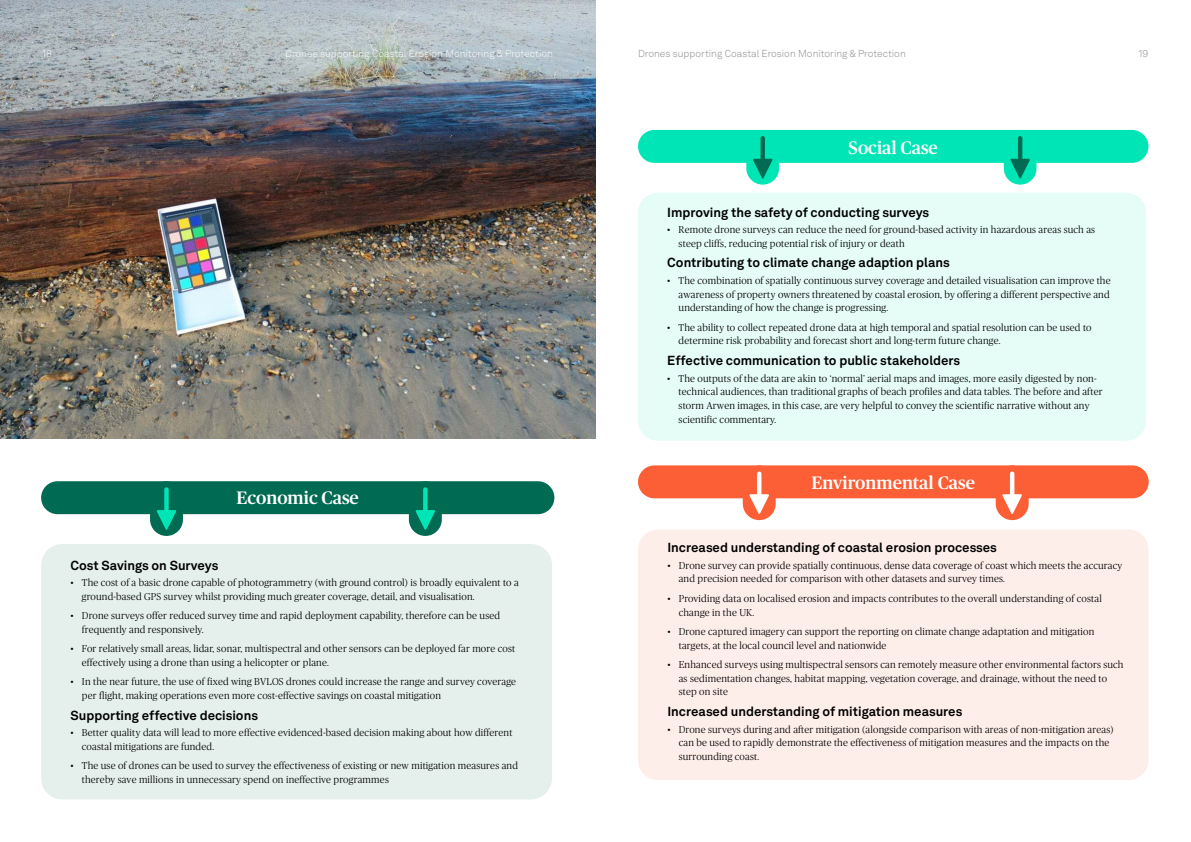
<style>
.page{position:relative;width:1191px;height:842px;background:#fff}
.page>*{position:absolute;margin:0;border:0;box-sizing:border-box;transform-origin:0 0}
.t1{font:500 18px "Publico Headline";color:#fff}
.t2{font:700 13px "Akkurat LL";color:#000}
.t3{font:300 10px/13.7px "Publico Headline";letter-spacing:.02em;color:#000}
.t4{font:300 10px "Akkurat LL";color:#fff}
.t5{font:300 10px "Akkurat LL";color:#8c878e}
</style>
<div class="page">
<img style="left:0;top:0;width:595px;height:438px">
<div style="left:41px;top:544px;width:511px;height:255px;background:#e5f0ed;border-radius:21px"></div>
<div style="left:41px;top:481px;width:513px;height:33px;background:#006a52;border-radius:16px"></div>
<div style="left:150px;top:481px;width:33px;height:55px;background:#006a52;border-radius:16px"></div>
<div style="left:164px;top:487px;width:5px;height:32px;background:#00e5b5;border-radius:2px"></div>
<svg style="left:156px;top:510px;width:20px;height:20px"></svg>
<div style="left:409px;top:481px;width:33px;height:55px;background:#006a52;border-radius:16px"></div>
<svg style="left:423px;top:487px;width:4px;height:32px"></svg>
<svg style="left:415px;top:510px;width:20px;height:20px"></svg>
<div style="left:638px;top:130px;width:510px;height:33px;background:#00e5b5;border-radius:16px"></div>
<div style="left:746px;top:130px;width:33px;height:55px;background:#00e5b5;border-radius:16px"></div>
<div style="left:760px;top:136px;width:5px;height:32px;background:#006a52;border-radius:2px"></div>
<svg style="left:753px;top:159px;width:19px;height:20px"></svg>
<div style="left:1003px;top:130px;width:33px;height:55px;background:#00e5b5;border-radius:16px"></div>
<hr style="left:1018px;top:136px;width:4px;height:32px;background:#006a52;border-radius:2px">
<svg style="left:1010px;top:159px;width:20px;height:20px"></svg>
<div style="left:638px;top:193px;width:508px;height:248px;background:#e5fcf7;border-radius:20px"></div>
<div style="left:638px;top:530px;width:510px;height:250px;background:#feeeea;border-radius:20px"></div>
<div style="left:638px;top:465px;width:510px;height:33px;background:#fc5e35;border-radius:16px"></div>
<div style="left:995px;top:465px;width:33px;height:55px;background:#fc5e35;border-radius:16px"></div>
<hr style="left:1010px;top:471px;width:4px;height:32px;background:#fff;border-radius:2px">
<svg style="left:1002px;top:494px;width:20px;height:20px"></svg>
<div style="left:743px;top:465px;width:32px;height:55px;background:#fc5e35;border-radius:16px"></div>
<hr style="left:757px;top:471px;width:4px;height:32px;background:#fff;border-radius:2px">
<svg style="left:749px;top:494px;width:20px;height:20px"></svg>
<p class="t4" style="left:43px;top:49px;width:11px">18</p>
<p class="t5" style="left:638px;top:49px;width:269px">Drones supporting Coastal Erosion Monitoring &amp; Protection</p>
<p class="t5" style="left:1139px;top:49px;width:11px">19</p>
<p class="t4" style="left:285px;top:49px;width:269px">Drones supporting Coastal Erosion Monitoring &amp; Protection</p>
<h1 class="t1" style="left:848px;top:141px;width:91px">Social Case</h1>
<h1 class="t1" style="left:237px;top:490px;width:124px">Economic Case</h1>
<h2 class="t2" style="left:71px;top:559px;width:149px">Cost Savings on Surveys</h2>
<p class="t3" style="left:82px;top:577px;width:438px;text-indent:-11px">• The cost of a basic drone capable of photogrammetry (with ground control) is broadly equivalent to a ground-based GPS survey whilst providing much greater coverage, detail, and visualisation.</p>
<p class="t3" style="left:82px;top:610px;width:420px;text-indent:-11px">• Drone surveys offer reduced survey time and rapid deployment capability, therefore can be used frequently and responsively.</p>
<p class="t3" style="left:82px;top:643px;width:435px;text-indent:-11px">• For relatively small areas, lidar, sonar, multispectral and other sensors can be deployed far more cost effectively using a drone than using a helicopter or plane.</p>
<p class="t3" style="left:82px;top:676px;width:436px;text-indent:-11px">• In the near future, the use of fixed wing BVLOS drones could increase the range and survey coverage per flight, making operations even more cost-effective savings on coastal mitigation</p>
<h2 class="t2" style="left:71px;top:709px;width:189px">Supporting effective decisions</h2>
<p class="t3" style="left:82px;top:727px;width:432px;text-indent:-11px">• Better quality data will lead to more effective evidenced-based decision making about how different coastal mitigations are funded.</p>
<p class="t3" style="left:82px;top:760px;width:438px;text-indent:-11px">• The use of drones can be used to survey the effectiveness of existing or new mitigation measures and thereby save millions in unnecessary spend on ineffective programmes</p>
<h2 class="t2" style="left:667px;top:206px;width:263px">Improving the safety of conducting surveys</h2>
<p class="t3" style="left:678px;top:223px;width:418px;text-indent:-11px">• Remote drone surveys can reduce the need for ground-based activity in hazardous areas such as steep cliffs, reducing potential risk of injury or death</p>
<h2 class="t2" style="left:667px;top:257px;width:284px">Contributing to climate change adaption plans</h2>
<p class="t3" style="left:678px;top:274px;width:433px;text-align:justify;text-indent:-11px">• The combination of spatially continuous survey coverage and detailed visualisation can improve the awareness of property owners threatened by coastal erosion, by offering a different perspective and understanding of how the change is progressing.</p>
<p class="t3" style="left:678px;top:321px;width:414px;text-indent:-11px">• The ability to collect repeated drone data at high temporal and spatial resolution can be used to determine risk probability and forecast short and long-term future change.</p>
<h2 class="t2" style="left:667px;top:355px;width:294px">Effective communication to public stakeholders</h2>
<p class="t3" style="left:678px;top:372px;width:425px;text-indent:-11px">• The outputs of the data are akin to ‘normal’ aerial maps and images, more easily digested by non&shy;technical audiences, than traditional graphs of beach profiles and data tables. The before and after storm Arwen images, in this case, are very helpful to convey the scientific narrative without any scientific commentary.</p>
<h1 class="t1" style="left:811px;top:475px;width:165px">Environmental Case</h1>
<h2 class="t2" style="left:667px;top:542px;width:331px">Increased understanding of coastal erosion processes</h2>
<p class="t3" style="left:679px;top:559px;width:445px;text-indent:-11px">• Drone survey can provide spatially continuous, dense data coverage of coast which meets the accuracy and precision needed for comparison with other datasets and survey times.</p>
<p class="t3" style="left:679px;top:592px;width:424px;text-indent:-11px">• Providing data on localised erosion and impacts contributes to the overall understanding of costal change in the UK.</p>
<p class="t3" style="left:679px;top:625px;width:417px;text-indent:-11px">• Drone captured imagery can support the reporting on climate change adaptation and mitigation targets, at the local council level and nationwide</p>
<p class="t3" style="left:679px;top:658px;width:446px;text-indent:-11px">• Enhanced surveys using multispectral sensors can remotely measure other environmental factors such as sedimentation changes, habitat mapping, vegetation coverage, and drainage, without the need to step on site</p>
<h2 class="t2" style="left:667px;top:706px;width:296px">Increased understanding of mitigation measures</h2>
<p class="t3" style="left:679px;top:723px;width:436px;text-indent:-11px">• Drone surveys during and after mitigation (alongside comparison with areas of non-mitigation areas) can be used to rapidly demonstrate the effectiveness of mitigation measures and the impacts on the surrounding coast.</p>
</div>
